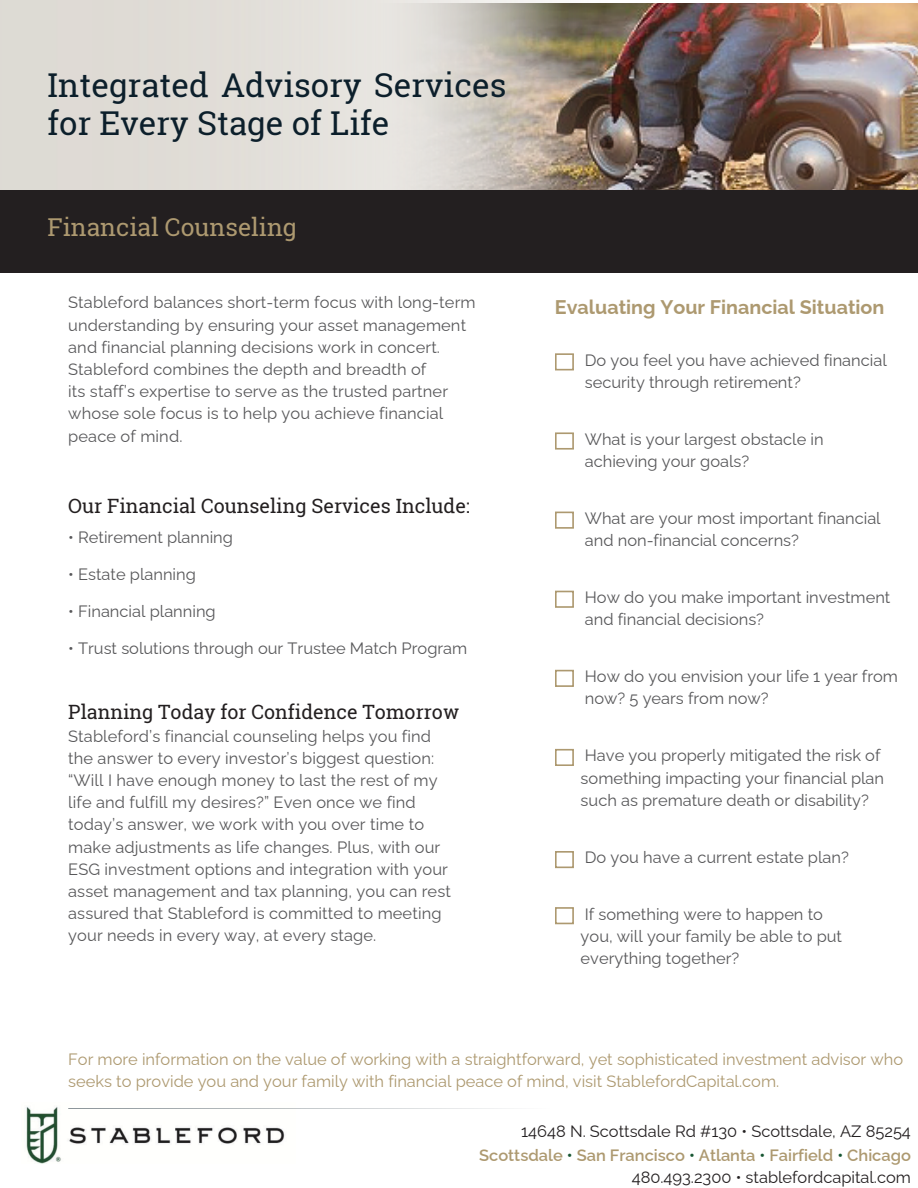
<style>
.page{position:relative;width:918px;height:1188px;background:#fff}
.page>*{position:absolute;margin:0;border:0;box-sizing:border-box;transform-origin:0 0}
.t1{font:32.85px/38.2px "Roboto Slab";color:#0c1f2b}
.t2{font:24.6px "Roboto Slab";color:#ad9970}
.t3{font:19.65px "Roboto Slab";color:#231f20}
.t4{font:700 19.65px "Raleway";color:#ad9970}
.t5{font:16.5px/22.5px "Raleway";color:#ad9970}
.t6{font:16.5px/22.5px "Raleway";color:#58585a}
.t7{font:16.5px "Raleway";color:#231f20}
.t8{font:600 16.5px "Raleway";color:#ad9970}
.t9{font:16.35px/22.2px "Raleway";letter-spacing:.005em;color:#58585a}
.s1{color:#175632}
</style>
<div class="page">
<img style="left:26px;top:1106px;width:270px;height:58px">
<img style="left:609px;top:3px;width:309px;height:187px">
<img style="left:0;top:0;width:609px;height:190px">
<svg style="left:68px;top:1109px;width:228px;height:1px"></svg>
<svg style="left:555px;top:353px;width:19px;height:17px"></svg>
<svg style="left:555px;top:432px;width:19px;height:18px"></svg>
<svg style="left:555px;top:512px;width:19px;height:17px"></svg>
<svg style="left:555px;top:591px;width:19px;height:17px"></svg>
<svg style="left:555px;top:670px;width:19px;height:17px"></svg>
<svg style="left:555px;top:749px;width:19px;height:17px"></svg>
<svg style="left:555px;top:851px;width:19px;height:17px"></svg>
<svg style="left:555px;top:907px;width:19px;height:17px"></svg>
<div style="left:0;top:190px;width:918px;height:83px;background:#231f20"></div>
<p class="t1" style="left:48px;top:65px;width:461px">Integrated Advisory Services for Every Stage of Life</p>
<p class="t2" style="left:48px;top:211px;width:251px">Financial Counseling</p>
<p class="t9" style="left:68px;top:292px;width:409px">Stableford balances short-term focus with long-term understanding by ensuring your asset management and financial planning decisions work in concert.<br>Stableford combines the depth and breadth of</p>
<p class="t9" style="left:68px;top:380px;width:381px">its staff’s expertise to serve as the trusted partner whose sole focus is to help you achieve financial peace of mind.</p>
<p class="t3" style="left:68px;top:492px;width:403px">Our Financial Counseling Services Include:</p>
<h2 class="t9" style="left:68px;top:526px;width:166px">• Retirement planning</h2>
<p class="t9" style="left:68px;top:563px;width:129px">• Estate planning</p>
<p class="t9" style="left:68px;top:600px;width:149px">• Financial planning</p>
<h3 class="t9" style="left:68px;top:637px;width:401px">• Trust solutions through our Trustee Match Program</h3>
<p class="t3" style="left:68px;top:698px;width:393px">Planning Today for Confidence Tomorrow</p>
<p class="t9" style="left:68px;top:725px;width:384px">Stableford’s financial counseling helps you find the answer to every investor’s biggest question: “Will I have enough money to last the rest of my life and fulfill my desires?” Even once we find today’s answer, we work with you over time to make adjustments as life changes. Plus, with our ESG investment options and integration with your asset management and tax planning, you can rest assured that Stableford is committed to meeting your needs in every way, at every stage.</p>
<p class="t4" style="left:555px;top:295px;width:331px">Evaluating Your Financial Situation</p>
<p class="t6" style="left:585px;top:348px;width:303px">Do you feel you have achieved financial</p>
<p class="t6" style="left:585px;top:371px;width:218px">security through retirement?</p>
<p class="t9" style="left:585px;top:428px;width:240px">What is your largest obstacle in</p>
<h4 class="t9" style="left:585px;top:450px;width:166px">achieving your goals?</h4>
<p class="t9" style="left:585px;top:507px;width:297px">What are your most important financial</p>
<h4 class="t9" style="left:585px;top:529px;width:216px">and non-financial concerns?</h4>
<p class="t9" style="left:585px;top:586px;width:307px">How do you make important investment</p>
<p class="t9" style="left:585px;top:608px;width:181px">and financial decisions?</p>
<p class="t9" style="left:585px;top:665px;width:315px">How do you envision your life 1 year from</p>
<p class="t9" style="left:585px;top:688px;width:185px">now? 5 years from now?</p>
<p class="t6" style="left:585px;top:744px;width:297px">Have you properly mitigated the risk of</p>
<p class="t6" style="left:581px;top:767px;width:305px">something impacting your financial plan such as premature death or disability?</p>
<p class="t9" style="left:585px;top:847px;width:266px">Do you have a current estate plan?</p>
<p class="t9" style="left:581px;top:903px;width:263px">If something were to happen to you, will your family be able to put</p>
<p class="t9" style="left:581px;top:947px;width:160px">everything together?</p>
<p class="t5" style="left:68px;top:1048px;width:837px">For more information on the value of working with a straightforward, yet sophisticated investment advisor who seeks to provide you and your family with financial peace of mind, visit StablefordCapital.com.</p>
<p class="t7" style="left:521px;top:1121px;width:391px">14648 N. Scottsdale Rd #130 • Scottsdale, AZ 85254</p>
<p class="t8" style="left:479px;top:1146px;width:433px">Scottsdale <span class="s1">•</span> San Francisco <span class="s1">•</span> Atlanta <span class="s1">•</span> Fairfield <span class="s1">•</span> Chicago</p>
<p class="t7" style="left:632px;top:1167px;width:281px">480.493.2300 • stablefordcapital.com</p>
</div>
